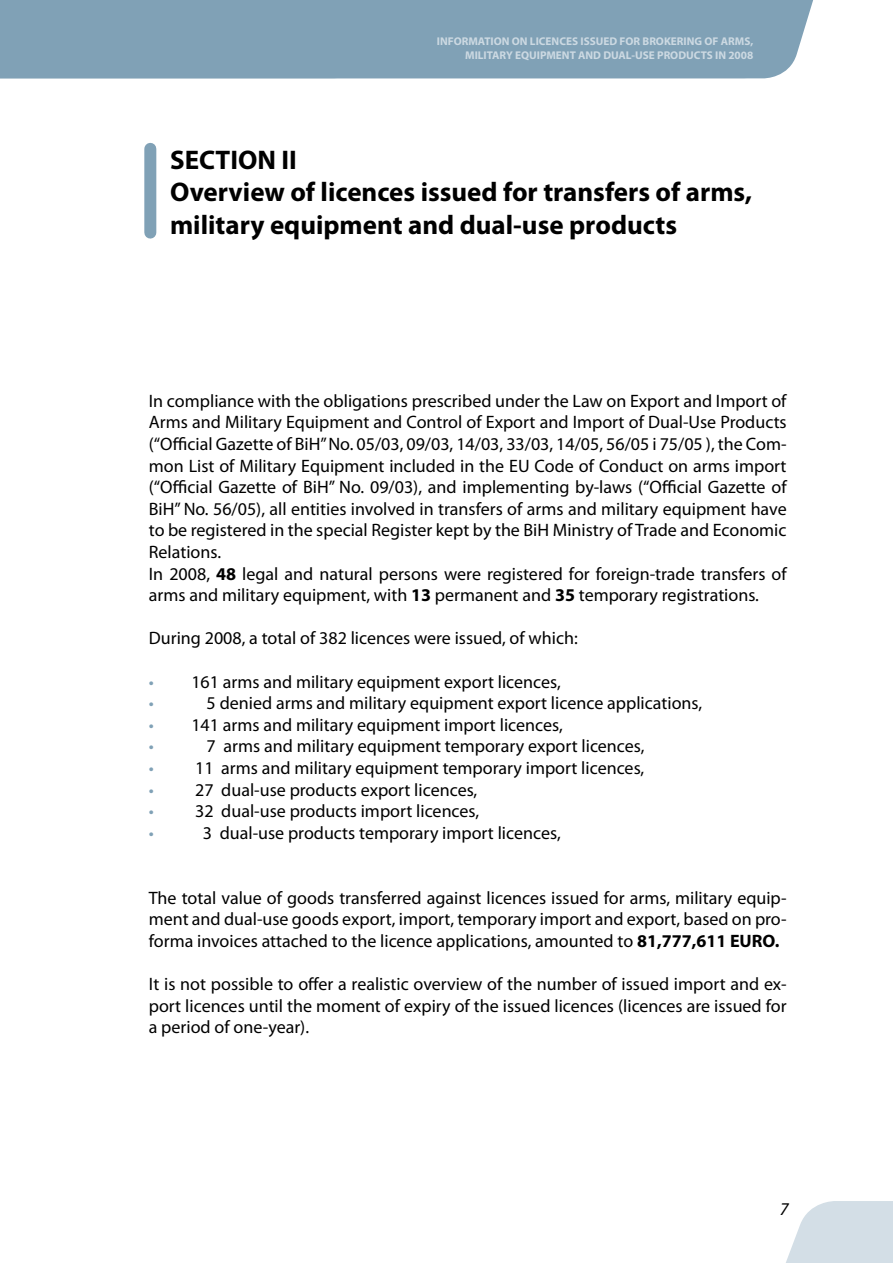
<style>
.page{position:relative;width:893px;height:1263px;background:#fff}
.page>*{position:absolute;margin:0;border:0;box-sizing:border-box;transform-origin:0 0}
.t1{font:700 27px/32.4px "Myriad Pro";color:#000}
.t2{font:18px/21.6px "Myriad Pro";color:#000}
.t3{font:italic 18px "Myriad Pro";color:#000}
.t4{font:700 11.25px/13.5px "Myriad Pro";color:#ccd9e2;text-align:right}
.s1{font-weight:700}
.s2{color:#80a1b6}
</style>
<div class="page">
<svg style="left:786px;top:1201px;width:107px;height:62px;background:#d8e2e9"></svg>
<div style="left:0;top:0;width:813px;height:78px;background:#80a1b6"></div>
<div style="left:144px;top:149px;width:12px;height:84px;background:#80a1b6"></div>
<p class="t4" style="left:437px;top:34px;width:318px">INFORMATION ON LICENCES ISSUED FOR BROKERING OF ARMS,<br>MILITARY EQUIPMENT AND DUAL-USE PRODUCTS IN 2008</p>
<h1 class="t1" style="left:170px;top:143px;width:583px">SECTION II<br>Overview of licences issued for transfers of arms, military equipment and dual-use products</h1>
<p class="t2" style="left:149px;top:390px;width:639px">In compliance with the obligations prescribed under the Law on Export and Import of Arms and Military Equipment and Control of Export and Import of Dual-Use Products (“Official Gazette of BiH” No. 05/03, 09/03, 14/03, 33/03, 14/05, 56/05 i 75/05 ), the Com&shy;mon List of Military Equipment included in the EU Code of Conduct on arms import (“Official Gazette of BiH” No. 09/03), and implementing by-laws (“Official Gazette of BiH” No. 56/05), all entities involved in transfers of arms and military equipment have to be registered in the special Register kept by the BiH Ministry of Trade and Economic Relations.<br>In 2008, <span class="s1">48</span> legal and natural persons were registered for foreign-trade transfers of arms and military equipment, with <span class="s1">13</span> permanent and <span class="s1">35</span> temporary registrations.</p>
<p class="t2" style="left:149px;top:627px;width:430px">During 2008, a total of 382 licences were issued, of which:</p>
<p class="t2" style="left:149px;top:670px;width:414px"><span class="s2">•</span> 161 arms and military equipment export licences, <span class="s2">•</span></p>
<p class="t2" style="left:207px;top:692px;width:497px">5 denied arms and military equipment export licence applications,</p>
<p class="t2" style="left:149px;top:714px;width:415px"><span class="s2">•</span> 141 arms and military equipment import licences, <span class="s2">•</span></p>
<p class="t2" style="left:207px;top:735px;width:439px">7 arms and military equipment temporary export licences,</p>
<p class="t2" style="left:149px;top:757px;width:497px"><span class="s2">•</span> 11 arms and military equipment temporary import licences,</p>
<p class="t2" style="left:149px;top:778px;width:330px"><span class="s2">•</span> 27 dual-use products export licences,</p>
<p class="t2" style="left:149px;top:800px;width:332px"><span class="s2">•</span> 32 dual-use products import licences, <span class="s2">•</span></p>
<p class="t2" style="left:203px;top:822px;width:359px">3 dual-use products temporary import licences,</p>
<p class="t2" style="left:149px;top:886px;width:639px;text-align:justify">The total value of goods transferred against licences issued for arms, military equip&shy;ment and dual-use goods export, import, temporary import and export, based on pro&shy;forma invoices attached to the licence applications, amounted to <span class="s1">81,777,611 EURO.</span></p>
<p class="t2" style="left:149px;top:973px;width:639px;text-align:justify">It is not possible to offer a realistic overview of the number of issued import and ex&shy;port licences until the moment of expiry of the issued licences (licences are issued for a period of one-year).</p>
<p class="t3" style="left:780px;top:1197px;width:10px">7</p>
</div>
